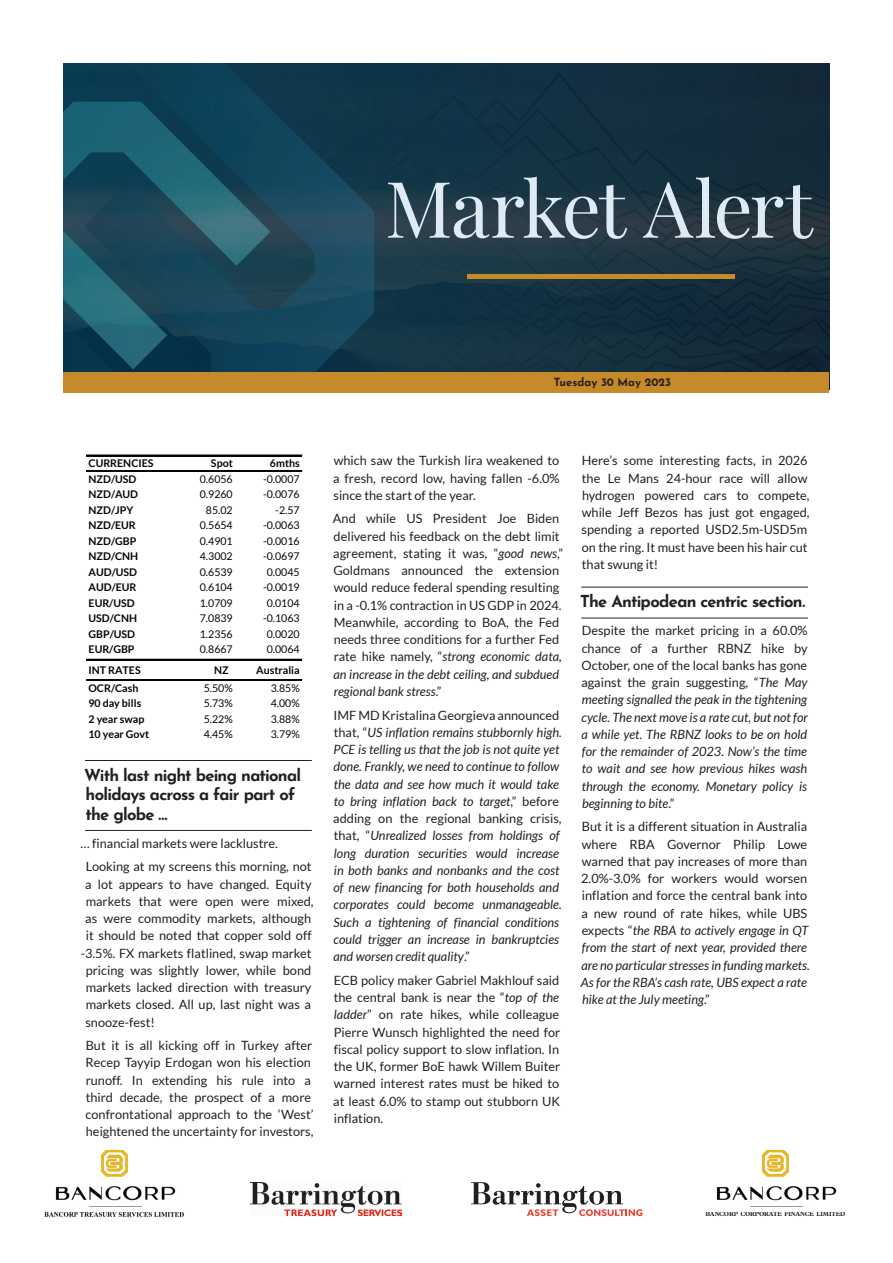
<style>
.page{position:relative;width:893px;height:1263px;background:#fff}
.page>*{position:absolute;margin:0;border:0;box-sizing:border-box;transform-origin:0 0}
.t1{font:78px "Playfair Display";letter-spacing:-.03em;color:#deeaf4}
.t2{font:700 16.5px/19.5px "Josefin Sans";letter-spacing:-.045em;color:#231f20}
.t3{font:12.75px/17.2px "Lato";color:#231f20}
.t4{font:italic 12.75px/17.2px "Lato";color:#231f20}
.t5{font:700 11.25px "Josefin Sans";color:#231f20}
.t6{font:10.65px "Lato";color:#040503}
.t7{font:700 10.65px "Lato";color:#040503}
.t8{font:700 6.45px "Plantin Std";letter-spacing:-.01em;color:#231f20;scale:.93 1}
.s1{font-style:italic}
.s2{font-style:normal}
</style>
<div class="page">
<hr style="left:85px;top:760px;width:227px;height:1px;background:#231f20">
<hr style="left:85px;top:830px;width:227px;height:1px;background:#231f20">
<hr style="left:86px;top:455px;width:216px;height:1px;background:#040503">
<hr style="left:86px;top:470px;width:216px;height:1px;background:#040503">
<hr style="left:86px;top:659px;width:216px;height:1px;background:#040503">
<hr style="left:86px;top:679px;width:216px;height:1px;background:#040503">
<hr style="left:86px;top:680px;width:216px;height:1px;background:#040503">
<hr style="left:581px;top:587px;width:227px;height:1px;background:#231f20">
<hr style="left:581px;top:618px;width:227px;height:1px;background:#231f20">
<img style="left:44px;top:1150px;width:140px;height:67px">
<img style="left:251px;top:1182px;width:151px;height:33px">
<img style="left:716px;top:1150px;width:121px;height:57px">
<img style="left:64px;top:64px;width:765px;height:308px">
<div style="left:64px;top:372px;width:765px;height:21px;background:#c78a2a"></div>
<hr style="left:467px;top:275px;width:268px;height:4px;background:#c78a2a">
<svg style="left:471px;top:1182px;width:171px;height:34px"></svg>
<h1 class="t1" style="left:385px;top:148px;width:429px">Market Alert</h1>
<p class="t5" style="left:554px;top:372px;width:119px">Tuesday 30 May 2023</p>
<p class="t7" style="left:89px;top:457px;width:67px">CURRENCIES</p>
<p class="t7" style="left:211px;top:457px;width:23px">Spot</p>
<p class="t7" style="left:270px;top:457px;width:31px">6mths</p>
<p class="t7" style="left:89px;top:473px;width:49px">NZD/USD</p>
<p class="t6" style="left:200px;top:473px;width:34px">0.6056</p>
<p class="t6" style="left:263px;top:473px;width:38px">-0.0007</p>
<p class="t7" style="left:89px;top:488px;width:51px">NZD/AUD</p>
<p class="t6" style="left:200px;top:488px;width:34px">0.9260</p>
<p class="t6" style="left:263px;top:488px;width:38px">-0.0076</p>
<p class="t7" style="left:89px;top:504px;width:46px">NZD/JPY</p>
<p class="t6" style="left:206px;top:504px;width:28px">85.02</p>
<p class="t6" style="left:275px;top:504px;width:26px">-2.57</p>
<p class="t7" style="left:89px;top:519px;width:49px">NZD/EUR</p>
<p class="t6" style="left:200px;top:519px;width:34px">0.5654</p>
<p class="t6" style="left:263px;top:519px;width:38px">-0.0063</p>
<p class="t7" style="left:89px;top:535px;width:49px">NZD/GBP</p>
<p class="t6" style="left:200px;top:535px;width:34px">0.4901</p>
<p class="t6" style="left:263px;top:535px;width:38px">-0.0016</p>
<p class="t7" style="left:89px;top:550px;width:51px">NZD/CNH</p>
<p class="t6" style="left:200px;top:550px;width:34px">4.3002</p>
<p class="t6" style="left:263px;top:550px;width:38px">-0.0697</p>
<p class="t7" style="left:89px;top:566px;width:50px">AUD/USD</p>
<p class="t6" style="left:200px;top:566px;width:34px">0.6539</p>
<p class="t6" style="left:267px;top:566px;width:34px">0.0045</p>
<p class="t7" style="left:89px;top:581px;width:49px">AUD/EUR</p>
<p class="t6" style="left:200px;top:581px;width:34px">0.6104</p>
<p class="t6" style="left:263px;top:581px;width:38px">-0.0019</p>
<p class="t7" style="left:89px;top:597px;width:48px">EUR/USD</p>
<p class="t6" style="left:200px;top:597px;width:34px">1.0709</p>
<p class="t6" style="left:267px;top:597px;width:34px">0.0104</p>
<p class="t7" style="left:89px;top:612px;width:50px">USD/CNH</p>
<p class="t6" style="left:200px;top:612px;width:34px">7.0839</p>
<p class="t6" style="left:263px;top:612px;width:38px">-0.1063</p>
<p class="t7" style="left:89px;top:627px;width:48px">GBP/USD</p>
<p class="t6" style="left:200px;top:628px;width:34px">1.2356</p>
<p class="t6" style="left:267px;top:628px;width:34px">0.0020</p>
<p class="t7" style="left:89px;top:643px;width:47px">EUR/GBP</p>
<p class="t6" style="left:200px;top:643px;width:34px">0.8667</p>
<p class="t6" style="left:267px;top:643px;width:34px">0.0064</p>
<p class="t7" style="left:89px;top:664px;width:54px">INT RATES</p>
<p class="t7" style="left:214px;top:664px;width:16px">NZ</p>
<p class="t7" style="left:256px;top:664px;width:45px">Australia</p>
<p class="t7" style="left:89px;top:682px;width:51px">OCR/Cash</p>
<p class="t6" style="left:204px;top:682px;width:31px">5.50%</p>
<p class="t6" style="left:271px;top:682px;width:31px">3.85%</p>
<p class="t7" style="left:89px;top:697px;width:54px">90 day bills</p>
<p class="t6" style="left:204px;top:698px;width:31px">5.73%</p>
<p class="t6" style="left:271px;top:698px;width:31px">4.00%</p>
<p class="t7" style="left:89px;top:713px;width:57px">2 year swap</p>
<p class="t6" style="left:204px;top:713px;width:31px">5.22%</p>
<p class="t6" style="left:271px;top:713px;width:31px">3.88%</p>
<p class="t7" style="left:89px;top:728px;width:62px">10 year Govt</p>
<p class="t6" style="left:204px;top:729px;width:31px">4.45%</p>
<p class="t6" style="left:271px;top:729px;width:31px">3.79%</p>
<p class="t2" style="left:84px;top:763px;width:218px">With last night being national holidays across a fair part of the globe …</p>
<p class="t3" style="left:86px;top:831px;width:227px;line-height:23.7px;text-indent:-5px">… financial markets were lacklustre.<br>Looking at my screens this morning, not</p>
<p class="t3" style="left:85px;top:875px;width:228px">a lot appears to have changed. Equity</p>
<p class="t3" style="left:86px;top:892px;width:229px">markets that were open were mixed,</p>
<p class="t3" style="left:85px;top:910px;width:227px">as were commodity markets, although</p>
<p class="t3" style="left:86px;top:927px;width:227px">it should be noted that copper sold off</p>
<p class="t3" style="left:81px;top:944px;width:232px">-3.5%. FX markets flatlined, swap market</p>
<p class="t3" style="left:86px;top:961px;width:227px">pricing was slightly lower, while bond</p>
<p class="t3" style="left:86px;top:979px;width:227px">markets lacked direction with treasury</p>
<p class="t3" style="left:86px;top:996px;width:227px">markets closed. All up, last night was a</p>
<p class="t3" style="left:85px;top:1013px;width:71px">snooze-fest!</p>
<p class="t3" style="left:86px;top:1037px;width:230px">But it is all kicking off in Turkey after Recep Tayyip Erdogan won his election runoff. In extending his rule into a third decade, the prospect of a more confrontational approach to the ‘West’ heightened the uncertainty for investors,</p>
<p class="t3" style="left:333px;top:452px;width:228px;text-align:justify">which saw the Turkish lira weakened to a fresh, record low, having fallen -6.0% since the start of the year.</p>
<p class="t3" style="left:333px;top:510px;width:232px">And while US President Joe Biden delivered his feedback on the debt limit agreement, stating it was, “<span class="s1">good news</span>,” Goldmans announced the extension would reduce federal spending resulting in a -0.1% contraction in US GDP in 2024.<br>Meanwhile, according to BoA, the Fed needs three conditions for a further Fed rate hike namely, “<span class="s1">strong economic data, an increase in the debt ceiling, and subdued regional bank stress</span>.”</p>
<p class="t4" style="left:333px;top:707px;width:230px"><span class="s2">IMF MD Kristalina Georgieva announced that, “</span>US inflation remains stubbornly high.<br>PCE is telling us that the job is not quite yet done. Frankly, we need to continue to follow the data and see how much it would take to bring inflation back to target<span class="s2">,” before adding on the regional banking crisis, that, “</span>Unrealized losses from holdings of long duration securities would increase in both banks and nonbanks and the cost of new financing for both households and corporates could become unmanageable.<br>Such a tightening of financial conditions could trigger an increase in bankruptcies and worsen credit quality<span class="s2">.”</span></p>
<p class="t3" style="left:333px;top:971px;width:229px;text-align:justify">ECB policy maker Gabriel Makhlouf said the central bank is near the “<span class="s1">top of the ladder</span>” on rate hikes, while colleague Pierre Wunsch highlighted the need for fiscal policy support to slow inflation. In the UK, former BoE hawk Willem Buiter warned interest rates must be hiked to at least 6.0% to stamp out stubborn UK inflation.</p>
<p class="t3" style="left:581px;top:452px;width:230px">Here’s some interesting facts, in 2026 the Le Mans 24-hour race will allow hydrogen powered cars to compete, while Jeff Bezos has just got engaged, spending a reported USD2.5m-USD5m on the ring. It must have been his hair cut that swung it!</p>
<p class="t2" style="left:580px;top:589px;width:226px">The Antipodean centric section.</p>
<p class="t4" style="left:581px;top:622px;width:228px;text-align:justify"><span class="s2">Despite the market pricing in a 60.0% chance of a further RBNZ hike by October, one of the local banks has gone against the grain suggesting, “</span>The May meeting signalled the peak in the tightening cycle. The next move is a rate cut, but not for a while yet. The RBNZ looks to be on hold for the remainder of 2023. Now’s the time to wait and see how previous hikes wash through the economy. Monetary policy is beginning to bite<span class="s2">.”</span></p>
<p class="t3" style="left:581px;top:818px;width:230px">But it is a different situation in Australia where RBA Governor Philip Lowe warned that pay increases of more than 2.0%-3.0% for workers would worsen inflation and force the central bank into a new round of rate hikes, while UBS expects “<span class="s1">the RBA to actively engage in QT from the start of next year, provided there are no particular stresses in funding markets.<br>As for the RBA’s cash rate, UBS expect a rate hike at the July meeting</span>.”</p>
<p class="t8" style="left:705px;top:1210px;width:152px">BANCORP CORPORATE FINANCE LIMITED</p>
</div>
